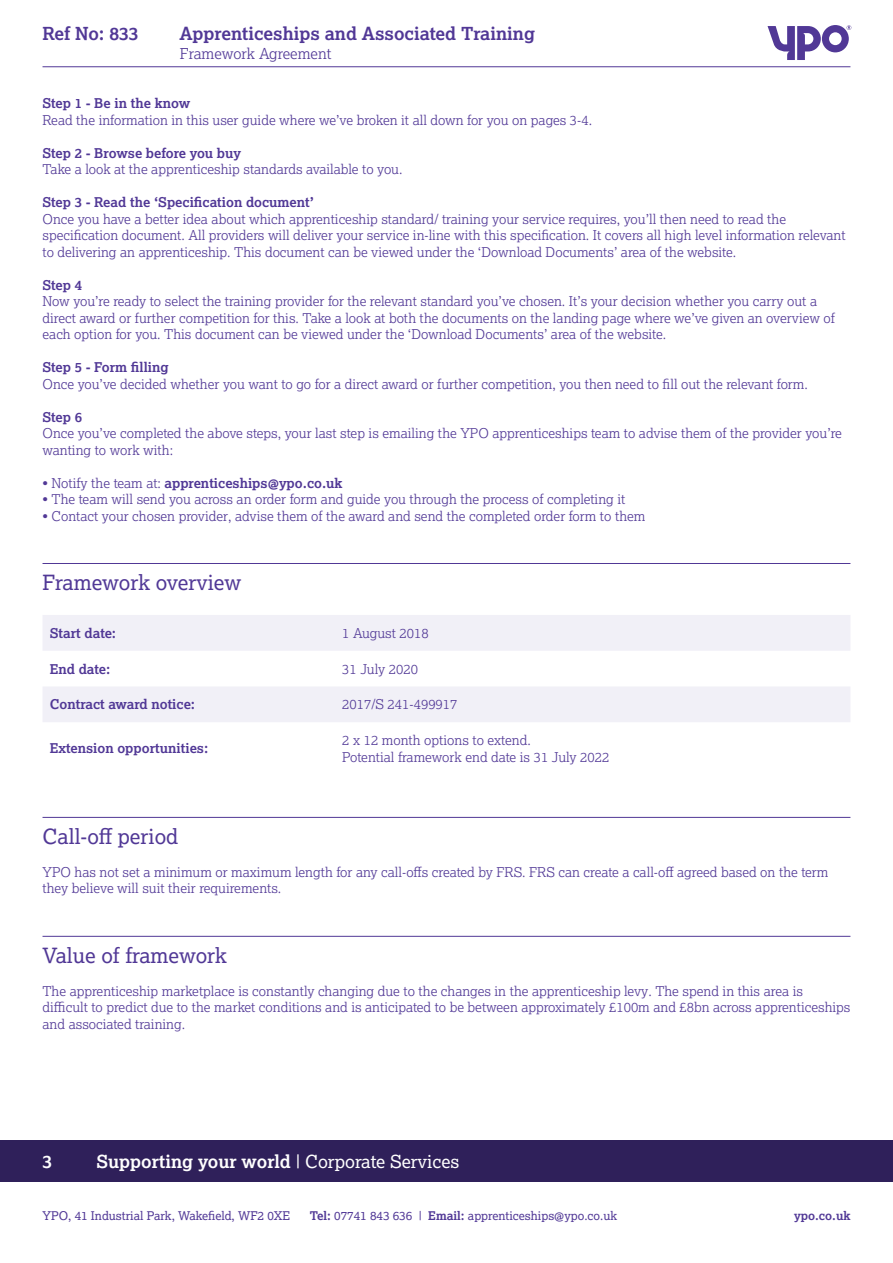
<style>
.page{position:relative;width:893px;height:1263px;background:#fff}
.page>*{position:absolute;margin:0;border:0;box-sizing:border-box;transform-origin:0 0}
.t1{font:21px "Lexia";color:#513896}
.t2{font:700 18px "Lexia";color:#513896}
.t3{font:700 18px "Lexia";color:#fff}
.t4{font:300 15px "Lexia";color:#513896}
.t5{font:300 13.5px/16.5px "Lexia";color:#513896}
.t6{font:700 13.5px "Lexia";color:#513896}
.t7{font:12px "Lexia";color:#513896}
.t8{font:700 12px "Lexia";color:#513896}
.s1{font-weight:300}
.s2{font-weight:400}
.s3{font-weight:700}
</style>
<div class="page">
<hr style="left:43px;top:66px;width:807px;height:1px;background:#513896">
<svg style="left:767px;top:25px;width:84px;height:35px"></svg>
<svg style="left:43px;top:615px;width:807px;height:107px;fill:#f1f0f7"></svg>
<hr style="left:43px;top:563px;width:807px;height:1px;background:#513896">
<hr style="left:43px;top:817px;width:807px;height:1px;background:#513896">
<hr style="left:43px;top:936px;width:807px;height:1px;background:#513896">
<div style="left:0;top:1141px;width:893px;height:41px;background:#2f205a"></div>
<p class="t2" style="left:43px;top:22px;width:98px">Ref No: 833</p>
<p class="t2" style="left:180px;top:22px;width:357px">Apprenticeships and Associated Training</p>
<p class="t4" style="left:180px;top:45px;width:153px">Framework Agreement</p>
<p class="t6" style="left:43px;top:95px;width:149px">Step 1 - Be in the know</p>
<p class="t5" style="left:43px;top:111px;width:551px">Read the information in this user guide where we’ve broken it all down for you on pages 3-4.</p>
<p class="t6" style="left:43px;top:144px;width:200px">Step 2 - Browse before you buy</p>
<p class="t5" style="left:43px;top:161px;width:361px">Take a look at the apprenticeship standards available to you.</p>
<p class="t6" style="left:43px;top:194px;width:273px">Step 3 - Read the ‘Specification document’</p>
<p class="t5" style="left:43px;top:210px;width:804px">Once you have a better idea about which apprenticeship standard/ training your service requires, you’ll then need to read the specification document. All providers will deliver your service in-line with this specification. It covers all high level information relevant to delivering an apprenticeship. This document can be viewed under the ‘Download Documents’ area of the website.</p>
<p class="t6" style="left:43px;top:276px;width:41px">Step 4</p>
<p class="t5" style="left:43px;top:293px;width:794px">Now you’re ready to select the training provider for the relevant standard you’ve chosen. It’s your decision whether you carry out a direct award or further competition for this. Take a look at both the documents on the landing page where we’ve given an overview of each option for you. This document can be viewed under the ‘Download Documents’ area of the website.</p>
<p class="t6" style="left:43px;top:359px;width:128px">Step 5 - Form filling</p>
<p class="t5" style="left:43px;top:375px;width:767px">Once you’ve decided whether you want to go for a direct award or further competition, you then need to fill out the relevant form.</p>
<p class="t6" style="left:43px;top:408px;width:41px">Step 6</p>
<p class="t5" style="left:43px;top:425px;width:801px">Once you’ve completed the above steps, your last step is emailing the YPO apprenticeships team to advise them of the provider you’re wanting to work with:</p>
<p class="t6" style="left:43px;top:474px;width:301px"><span class="s1">• Notify the team at:</span> apprenticeships@ypo.co.uk</p>
<p class="t5" style="left:43px;top:491px;width:584px">• The team will send you across an order form and guide you through the process of completing it</p>
<p class="t5" style="left:43px;top:507px;width:604px">• Contact your chosen provider, advise them of the award and send the completed order form to them</p>
<p class="t1" style="left:43px;top:569px;width:200px">Framework overview</p>
<p class="t6" style="left:50px;top:625px;width:68px">Start date:</p>
<p class="t5" style="left:342px;top:624px;width:88px">1 August 2018</p>
<p class="t6" style="left:50px;top:660px;width:62px">End date:</p>
<p class="t5" style="left:342px;top:660px;width:77px">31 July 2020</p>
<p class="t6" style="left:50px;top:696px;width:147px">Contract award notice:</p>
<p class="t5" style="left:342px;top:696px;width:117px">2017/S 241-499917</p>
<p class="t6" style="left:50px;top:740px;width:160px">Extension opportunities:</p>
<p class="t5" style="left:342px;top:732px;width:190px">2 x 12 month options to extend.</p>
<p class="t5" style="left:342px;top:748px;width:269px">Potential framework end date is 31 July 2022</p>
<p class="t1" style="left:43px;top:823px;width:137px">Call-off period</p>
<p class="t5" style="left:43px;top:863px;width:787px">YPO has not set a minimum or maximum length for any call-offs created by FRS. FRS can create a call-off agreed based on the term they believe will suit their requirements.</p>
<p class="t1" style="left:43px;top:942px;width:186px">Value of framework</p>
<p class="t5" style="left:43px;top:982px;width:809px">The apprenticeship marketplace is constantly changing due to the changes in the apprenticeship levy. The spend in this area is difficult to predict due to the market conditions and is anticipated to be between approximately £100m and £8bn across apprenticeships and associated training.</p>
<p class="t3" style="left:43px;top:1150px;width:11px">3</p>
<p class="t3" style="left:97px;top:1150px;width:364px">Supporting your world <span class="s2">| Corporate Services</span></p>
<p class="t7" style="left:43px;top:1208px;width:249px">YPO, 41 Industrial Park, Wakefield, WF2 0XE</p>
<p class="t7" style="left:310px;top:1208px;width:309px"><span class="s3">Tel:</span> 07741 843 636 | <span class="s3">Email:</span> apprenticeships@ypo.co.uk</p>
<p class="t8" style="left:794px;top:1208px;width:58px">ypo.co.uk</p>
</div>
